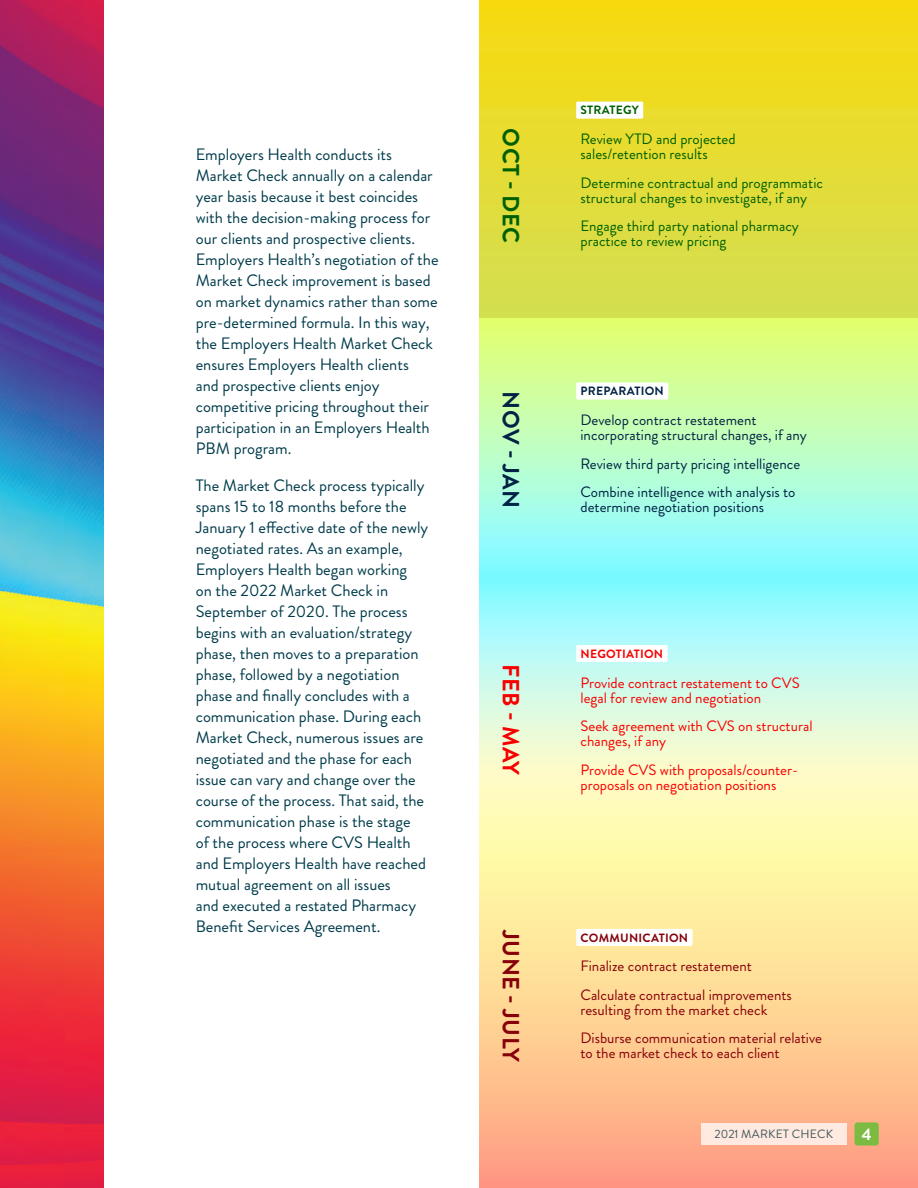
<style>
.page{position:relative;width:918px;height:1188px;background:#fff}
.page>*{position:absolute;margin:0;border:0;box-sizing:border-box;transform-origin:0 0}
.TagChart_Date{font:700 23.4px "Brandon Grotesque";letter-spacing:.02em;color:#86000a}
.TagChart_Date-2{font:700 23.4px "Brandon Grotesque";letter-spacing:.02em;color:#006000}
.TagChart_Date-3{font:700 23.4px "Brandon Grotesque";color:#024}
.TagChart_Date-4{font:700 23.4px "Brandon Grotesque";letter-spacing:.02em;color:#f70000}
.t1{font:16.5px/21px "Brandon Grotesque";color:#013c4b}
.t2{font:700 16.5px "Brandon Grotesque";color:#fff}
.TagChart_content{font:15px/15px "Brandon Grotesque";color:#006000}
.TagChart_content-2{font:15px/15px "Brandon Grotesque";color:#f70000}
.TagChart_content-3{font:15px/15px "Brandon Grotesque";color:#024}
.TagChart_content-4{font:15px/15px "Brandon Grotesque";color:#86000a}
.t3{font:12px "Brandon Grotesque";letter-spacing:.02em;color:#013c4b}
.TagChart_Title{font:700 12px "Brandon Grotesque";letter-spacing:.02em;color:#86000a}
.TagChart_Title-2{font:700 12px "Brandon Grotesque";letter-spacing:.02em;color:#024}
.TagChart_Title-3{font:700 12px "Brandon Grotesque";letter-spacing:.02em;color:#f70000}
.TagChart_Title-4{font:700 12px "Brandon Grotesque";letter-spacing:.02em;color:#006000}
</style>
<div class="page">
<img style="left:0;top:0;width:104px;height:1188px">
<div style="left:479px;top:858px;width:439px;height:330px;background:linear-gradient(to bottom,#ffffa6,#ff9d82)"></div>
<svg style="left:479px;top:581px;width:439px;height:277px;background:#d7fadb"></svg>
<svg style="left:479px;top:318px;width:439px;height:263px;background:#b8fdc1"></svg>
<div style="left:479px;top:0;width:439px;height:318px;background:linear-gradient(to bottom,#f8da0f,#d3df54)"></div>
<div style="left:576px;top:383px;width:92px;height:17px;background:#fff;border-radius:2px"></div>
<div style="left:576px;top:929px;width:117px;height:17px;background:#fff;border-radius:2px"></div>
<div style="left:576px;top:645px;width:92px;height:17px;background:#fff;border-radius:2px"></div>
<div style="left:576px;top:102px;width:67px;height:17px;background:#fff;border-radius:2px"></div>
<div style="left:701px;top:1123px;width:146px;height:22px;background:#ffeae0"></div>
<div style="left:854px;top:1122px;width:25px;height:24px;background:#7cbb42;border-radius:3px"></div>
<p class="t1" style="left:196px;top:144px;width:244px">Employers Health conducts its Market Check annually on a calendar year basis because it best coincides with the decision-making process for our clients and prospective clients.<br>Employers Health’s negotiation of the Market Check improvement is based on market dynamics rather than some pre-determined formula. In this way, the Employers Health Market Check ensures Employers Health clients<br>and prospective clients enjoy competitive pricing throughout their participation in an Employers Health PBM program.</p>
<p class="t1" style="left:196px;top:475px;width:234px">The Market Check process typically spans 15 to 18 months before the<br>January 1 effective date of the newly negotiated rates. As an example,<br>Employers Health began working<br>on the 2022 Market Check in<br>September of 2020. The process begins with an evaluation/strategy phase, then moves to a preparation phase, followed by a negotiation phase and finally concludes with a communication phase. During each<br>Market Check, numerous issues are negotiated and the phase for each issue can vary and change over the course of the process. That said, the communication phase is the stage<br>of the process where CVS Health and Employers Health have reached mutual agreement on all issues<br>and executed a restated Pharmacy<br>Benefit Services Agreement.</p>
<p class="TagChart_Date-2" style="left:527px;top:128px;width:116px;rotate:90deg">OCT - DEC</p>
<p class="TagChart_Date-3" style="left:527px;top:391px;width:118px;rotate:90deg">NOV - JAN</p>
<p class="TagChart_Date-4" style="left:527px;top:664px;width:113px;rotate:90deg">FEB - MAY</p>
<p class="TagChart_Title-4" style="left:581px;top:102px;width:60px">STRATEGY</p>
<p class="TagChart_content" style="left:580px;top:132px;width:157px">Review YTD and projected sales/retention results</p>
<p class="TagChart_content" style="left:580px;top:175px;width:244px">Determine contractual and programmatic structural changes to investigate, if any</p>
<p class="TagChart_content" style="left:580px;top:219px;width:220px">Engage third party national pharmacy practice to review pricing</p>
<p class="TagChart_Title-2" style="left:581px;top:383px;width:85px">PREPARATION</p>
<p class="TagChart_content-3" style="left:580px;top:413px;width:228px">Develop contract restatement incorporating structural changes, if any</p>
<p class="TagChart_content-3" style="left:580px;top:456px;width:221px">Review third party pricing intelligence</p>
<p class="TagChart_content-3" style="left:580px;top:485px;width:217px">Combine intelligence with analysis to determine negotiation positions</p>
<p class="TagChart_Title-3" style="left:581px;top:645px;width:84px">NEGOTIATION</p>
<p class="TagChart_content-2" style="left:580px;top:675px;width:221px">Provide contract restatement to CVS legal for review and negotiation</p>
<p class="TagChart_content-2" style="left:580px;top:719px;width:234px">Seek agreement with CVS on structural changes, if any</p>
<p class="TagChart_content-2" style="left:580px;top:762px;width:219px">Provide CVS with proposals/counter&shy;proposals on negotiation positions</p>
<p class="TagChart_Date" style="left:527px;top:930px;width:134px;rotate:90deg">JUNE - JULY</p>
<p class="TagChart_Title" style="left:581px;top:929px;width:109px">COMMUNICATION</p>
<p class="TagChart_content-4" style="left:580px;top:959px;width:173px">Finalize contract restatement</p>
<p class="TagChart_content-4" style="left:580px;top:988px;width:213px">Calculate contractual improvements resulting from the market check</p>
<p class="TagChart_content-4" style="left:580px;top:1031px;width:243px">Disburse communication material relative to the market check to each client</p>
<p class="t3" style="left:715px;top:1126px;width:120px">2021 Market Check</p>
<p class="t2" style="left:862px;top:1123px;width:11px">4</p>
</div>
